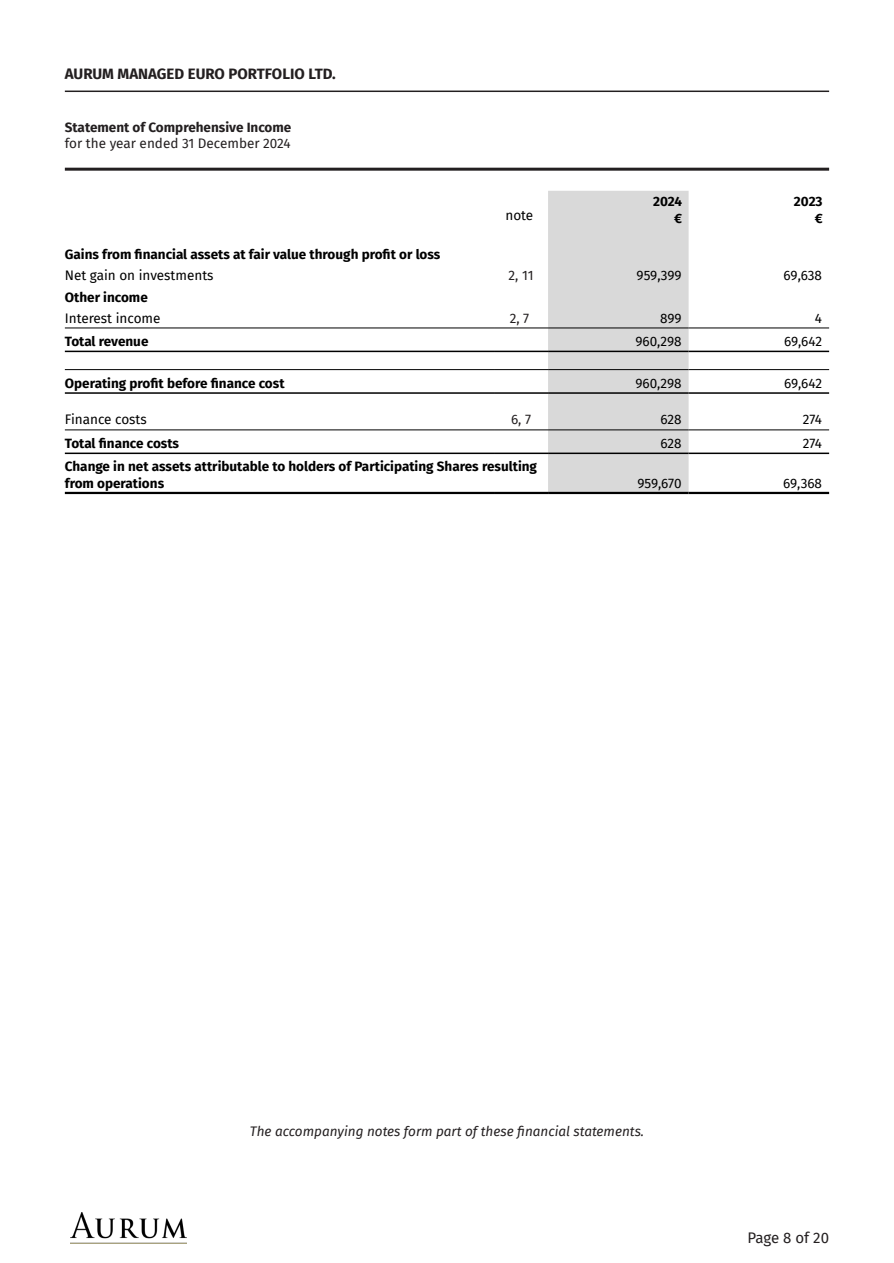
<style>
.page{position:relative;width:894px;height:1263px;background:#fff}
.page>*{position:absolute;margin:0;border:0;box-sizing:border-box;transform-origin:0 0}
.t1{font:700 15px "Fira Sans";color:#231f20}
.t2{font:15px "Fira Sans";letter-spacing:-.01em;color:#231f20}
.ID0EOIAC{font:700 13.5px "Fira Sans";color:#000}
.ID0EODAG{font:700 13.5px/16.2px "Fira Sans";color:#000}
.ID0ENLAC{font:13.5px "Fira Sans";letter-spacing:-.01em;color:#000}
.t3{font:italic 13.5px "Fira Sans";color:#231f20}
.ID0EKEAE{font:13.5px "Fira Sans";color:#000}
.NotesReferences{font:13.5px "Fira Sans";color:#231f20}
.t4{font:700 13.5px "Fira Sans";color:#231f20}
.ID0EKG{font:700 13.5px/16.2px "Fira Sans";letter-spacing:-.01em;color:#000;text-align:right}
.ID0EVE{font:13.5px "Fira Sans";color:#000}
</style>
<div class="page">
<hr style="left:65px;top:91px;width:763px;height:1px;background:#231f20">
<hr style="left:65px;top:168px;width:763px;height:3px;background:#231f20">
<img style="left:71px;top:1212px;width:115px;height:31px">
<div style="left:548px;top:191px;width:140px;height:301px;background:#d9d9d9"></div>
<hr style="left:65px;top:327px;width:429px;height:1px;background:#000">
<hr style="left:65px;top:351px;width:429px;height:1px;background:#000">
<hr style="left:494px;top:327px;width:54px;height:1px;background:#000">
<hr style="left:494px;top:351px;width:54px;height:1px;background:#000">
<hr style="left:548px;top:327px;width:140px;height:1px;background:#000">
<hr style="left:548px;top:351px;width:140px;height:1px;background:#000">
<hr style="left:688px;top:327px;width:140px;height:1px;background:#000">
<hr style="left:688px;top:351px;width:140px;height:1px;background:#000">
<hr style="left:65px;top:369px;width:429px;height:1px;background:#000">
<hr style="left:65px;top:392px;width:429px;height:2px;background:#000">
<hr style="left:494px;top:369px;width:54px;height:1px;background:#000">
<hr style="left:494px;top:392px;width:54px;height:2px;background:#000">
<hr style="left:548px;top:369px;width:140px;height:1px;background:#000">
<hr style="left:548px;top:392px;width:140px;height:2px;background:#000">
<hr style="left:688px;top:369px;width:140px;height:1px;background:#000">
<hr style="left:688px;top:392px;width:140px;height:2px;background:#000">
<hr style="left:65px;top:429px;width:429px;height:1px;background:#000">
<hr style="left:494px;top:429px;width:54px;height:1px;background:#000">
<hr style="left:548px;top:429px;width:140px;height:1px;background:#000">
<hr style="left:688px;top:429px;width:140px;height:1px;background:#000">
<hr style="left:65px;top:452px;width:429px;height:2px;background:#000">
<hr style="left:494px;top:452px;width:54px;height:2px;background:#000">
<hr style="left:65px;top:492px;width:429px;height:2px;background:#000">
<hr style="left:494px;top:492px;width:54px;height:2px;background:#000">
<hr style="left:548px;top:452px;width:140px;height:2px;background:#000">
<hr style="left:548px;top:492px;width:140px;height:2px;background:#000">
<hr style="left:688px;top:452px;width:140px;height:2px;background:#000">
<hr style="left:688px;top:492px;width:140px;height:2px;background:#000">
<p class="t1" style="left:65px;top:61px;width:272px">AURUM MANAGED EURO PORTFOLIO LTD.</p>
<p class="t4" style="left:65px;top:116px;width:228px">Statement of Comprehensive Income</p>
<p class="NotesReferences" style="left:65px;top:133px;width:227px">for the year ended 31 December 2024</p>
<p class="ID0EVE" style="left:505px;top:205px;width:29px">note</p>
<p class="ID0EKG" style="left:653px;top:193px;width:30px">2024 €</p>
<p class="ID0EKG" style="left:793px;top:193px;width:30px">2023 €</p>
<p class="ID0EOIAC" style="left:65px;top:243px;width:377px">Gains from financial assets at fair value through profit or loss</p>
<p class="ID0EKEAE" style="left:65px;top:265px;width:150px">Net gain on investments</p>
<p class="NotesReferences" style="left:508px;top:265px;width:27px">2, 11</p>
<p class="ID0ENLAC" style="left:636px;top:265px;width:46px">959,399</p>
<p class="ID0ENLAC" style="left:783px;top:265px;width:40px">69,638</p>
<p class="ID0EOIAC" style="left:65px;top:285px;width:84px">Other income</p>
<p class="ID0EKEAE" style="left:65px;top:308px;width:97px">Interest income</p>
<p class="NotesReferences" style="left:509px;top:308px;width:21px">2, 7</p>
<p class="ID0ENLAC" style="left:660px;top:308px;width:23px">899</p>
<p class="ID0ENLAC" style="left:814px;top:308px;width:9px">4</p>
<p class="ID0EODAG" style="left:65px;top:332px;width:85px">Total revenue</p>
<p class="ID0ENLAC" style="left:635px;top:331px;width:48px">960,298</p>
<p class="ID0ENLAC" style="left:783px;top:331px;width:39px">69,642</p>
<p class="ID0EOIAC" style="left:65px;top:371px;width:221px">Operating profit before finance cost</p>
<p class="ID0ENLAC" style="left:635px;top:373px;width:48px">960,298</p>
<p class="ID0ENLAC" style="left:783px;top:373px;width:39px">69,642</p>
<p class="ID0EKEAE" style="left:65px;top:409px;width:83px">Finance costs</p>
<p class="NotesReferences" style="left:511px;top:409px;width:22px">6, 7</p>
<p class="ID0ENLAC" style="left:660px;top:409px;width:23px">628</p>
<p class="ID0ENLAC" style="left:802px;top:409px;width:21px">274</p>
<p class="ID0EOIAC" style="left:65px;top:432px;width:116px">Total finance costs</p>
<p class="ID0ENLAC" style="left:660px;top:433px;width:23px">628</p>
<p class="ID0ENLAC" style="left:802px;top:433px;width:21px">274</p>
<p class="ID0EODAG" style="left:65px;top:457px;width:473px">Change in net assets attributable to holders of Participating Shares resulting from operations</p>
<p class="ID0ENLAC" style="left:637px;top:472px;width:46px">959,670</p>
<p class="ID0ENLAC" style="left:782px;top:472px;width:40px">69,368</p>
<p class="t3" style="left:250px;top:1121px;width:395px">The accompanying notes form part of these financial statements.</p>
<p class="t2" style="left:747px;top:1226px;width:83px">Page 8 of 20</p>
</div>
